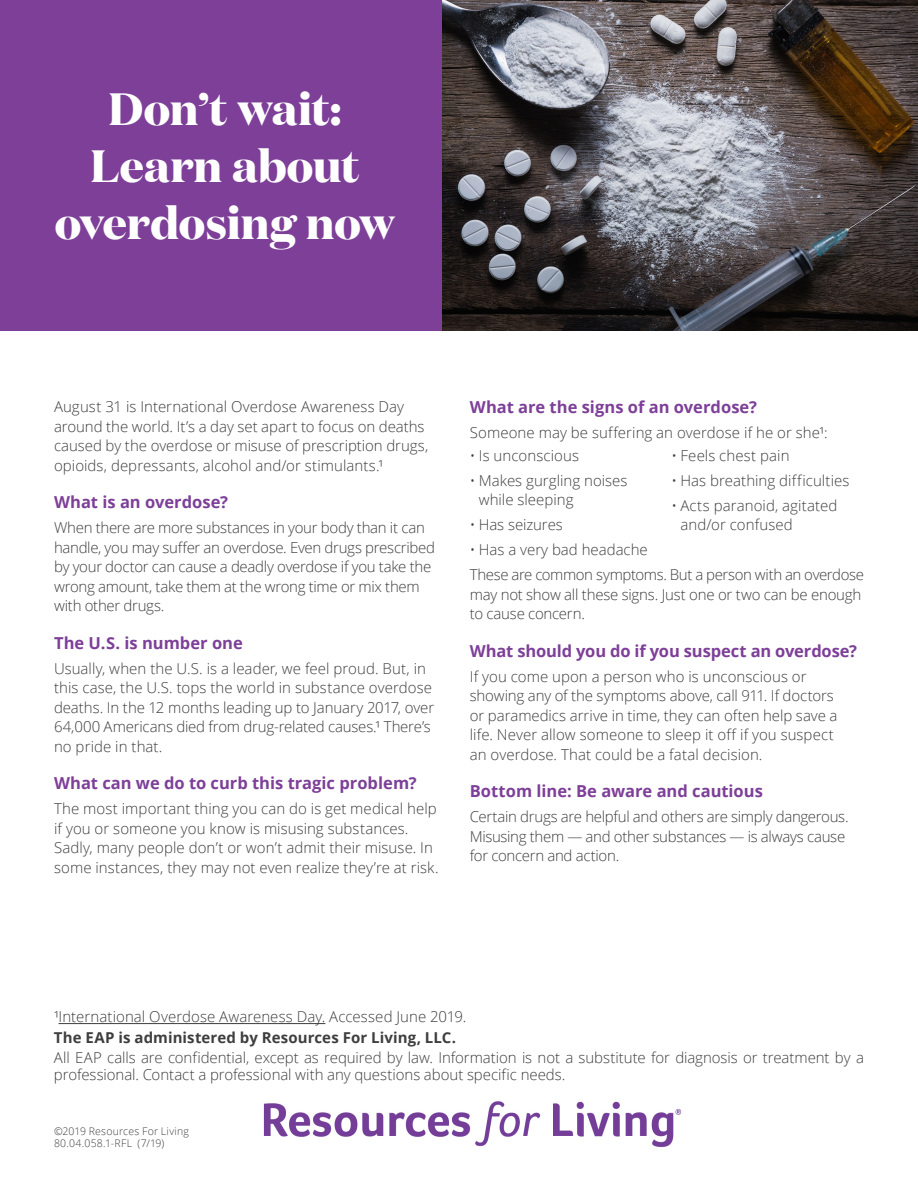
<style>
.page{position:relative;width:918px;height:1188px;background:#fff}
.page>*{position:absolute;margin:0;border:0;box-sizing:border-box;transform-origin:0 0}
.t1{font:700 45px/57px "Domaine Display";color:#fff;text-align:center}
.Body_headline{font:700 16.5px "Open Sans";color:#7d3f98}
.Body{font:300 15px/19.5px "Open Sans";color:#3e3e3f}
.Body-2{font:300 15px/19.5px "Open Sans";letter-spacing:-.02em;color:#3e3e3f}
.Disclaimer{font:700 15px "Open Sans";letter-spacing:.005em;color:#3e3e3f}
._12a-_Aetna_is_the_b{font:300 10.5px "Open Sans";letter-spacing:.02em;color:#3e3e3f}
</style>
<div class="page">
<div style="left:0;top:0;width:450px;height:330px;background:#7d3f98"></div>
<img style="left:443px;top:0;width:475px;height:330px">
<hr style="left:59px;top:1023px;width:266px;height:1px;background:#3e3e3f">
<img style="left:263px;top:1101px;width:419px;height:47px">
<h1 class="t1" style="left:55px;top:79px;width:342px">Don’t wait:<br>Learn about overdosing now</h1>
<p class="Body" style="left:54px;top:397px;width:376px">August 31 is International Overdose Awareness Day around the world. It’s a day set apart to focus on deaths caused by the overdose or misuse of prescription drugs, opioids, depressants, alcohol and/or stimulants.¹</p>
<h2 class="Body_headline" style="left:54px;top:491px;width:176px">What is an overdose?</h2>
<p class="Body-2" style="left:54px;top:518px;width:383px">When there are more substances in your body than it can handle, you may suffer an overdose. Even drugs prescribed by your doctor can cause a deadly overdose if you take the wrong amount, take them at the wrong time or mix them with other drugs.</p>
<h2 class="Body_headline" style="left:54px;top:631px;width:190px">The U.S. is number one</h2>
<p class="Body" style="left:54px;top:658px;width:382px">Usually, when the U.S. is a leader, we feel proud. But, in this case, the U.S. tops the world in substance overdose deaths. In the 12 months leading up to January 2017, over 64,000 Americans died from drug-related causes.¹ There’s no pride in that.</p>
<h2 class="Body_headline" style="left:54px;top:772px;width:364px">What can we do to curb this tragic problem?</h2>
<p class="Body" style="left:54px;top:799px;width:386px">The most important thing you can do is get medical help if you or someone you know is misusing substances.<br>Sadly, many people don’t or won’t admit their misuse. In some instances, they may not even realize they’re at risk.</p>
<h2 class="Body_headline" style="left:470px;top:396px;width:289px">What are the signs of an overdose?</h2>
<p class="Body" style="left:470px;top:423px;width:360px">Someone may be suffering an overdose if he or she¹:</p>
<p class="Body" style="left:470px;top:445px;width:111px">• Is unconscious</p>
<p class="Body" style="left:479px;top:470px;width:150px;text-indent:-9px">• Makes gurgling noises while sleeping</p>
<p class="Body" style="left:470px;top:515px;width:94px">• Has seizures</p>
<p class="Body" style="left:470px;top:540px;width:180px">• Has a very bad headache</p>
<p class="Body" style="left:671px;top:445px;width:120px">• Feels chest pain</p>
<p class="Body" style="left:671px;top:470px;width:180px">• Has breathing difficulties</p>
<p class="Body" style="left:680px;top:495px;width:159px;text-indent:-9px">• Acts paranoid, agitated and/or confused</p>
<p class="Body" style="left:470px;top:565px;width:396px">These are common symptoms. But a person with an overdose may not show all these signs. Just one or two can be enough to cause concern.</p>
<h2 class="Body_headline" style="left:470px;top:639px;width:389px">What should you do if you suspect an overdose?</h2>
<p class="Body" style="left:470px;top:666px;width:369px">If you come upon a person who is unconscious or showing any of the symptoms above, call 911. If doctors or paramedics arrive in time, they can often help save a life. Never allow someone to sleep it off if you suspect an overdose. That could be a fatal decision.</p>
<h2 class="Body_headline" style="left:470px;top:780px;width:295px">Bottom line: Be aware and cautious</h2>
<p class="Body-2" style="left:470px;top:807px;width:380px">Certain drugs are helpful and others are simply dangerous.<br>Misusing them — and other substances — is always cause for concern and action.</p>
<p class="Body" style="left:54px;top:1007px;width:414px">¹International Overdose Awareness Day. Accessed June 2019.</p>
<p class="Disclaimer" style="left:54px;top:1027px;width:404px">The EAP is administered by Resources For Living, LLC.</p>
<p class="Body" style="left:54px;top:1049px;width:811px;line-height:16.5px">All EAP calls are confidential, except as required by law. Information is not a substitute for diagnosis or treatment by a professional. Contact a professional with any questions about specific needs.</p>
<p class="_12a-_Aetna_is_the_b" style="left:54px;top:1124px;width:136px">©2019 Resources For Living</p>
<p class="_12a-_Aetna_is_the_b" style="left:54px;top:1136px;width:112px">80.04.058.1-RFL (7/19)</p>
</div>
